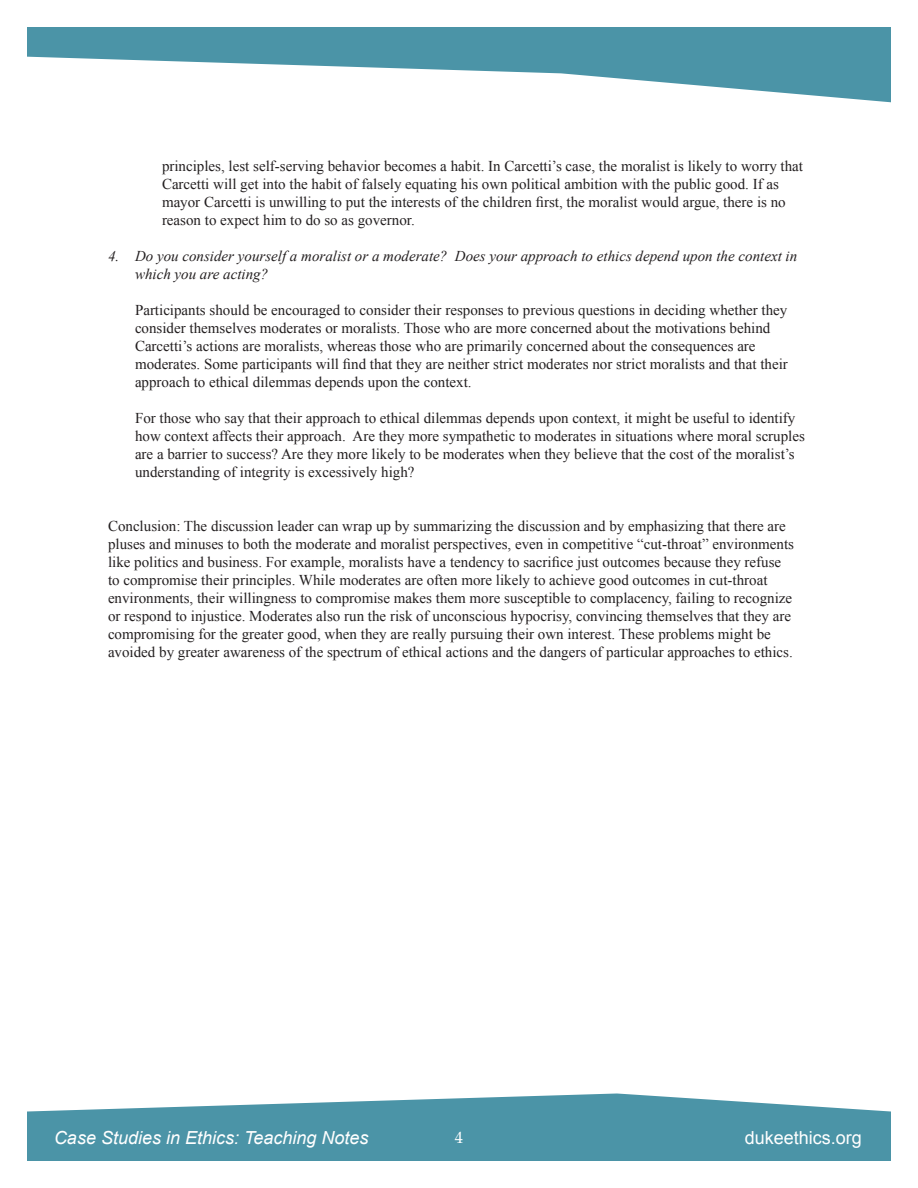
<style>
.page{position:relative;width:918px;height:1188px;background:#fff}
.page>*{position:absolute;margin:0;border:0;box-sizing:border-box;transform-origin:0 0}
.t1{font:italic 18px "Arial";color:#fff}
.t2{font:18px "Arial";color:#fff}
.t3{font:16.5px "Palatino Linotype";color:#fff}
.t4{font:15px/18px "Times New Roman";color:#231f20}
.t5{font:italic 15px/18px "Times New Roman";color:#231f20}
</style>
<div class="page">
<svg style="left:27px;top:27px;width:864px;height:75px;fill:#4b94a7"></svg>
<svg style="left:27px;top:1093px;width:864px;height:68px;background:#64a2b3"></svg>
<p class="t4" style="left:162px;top:157px;width:643px">principles, lest self-serving behavior becomes a habit. In Carcetti’s case, the moralist is likely to worry that Carcetti will get into the habit of falsely equating his own political ambition with the public good. If as mayor Carcetti is unwilling to put the interests of the children first, the moralist would argue, there is no reason to expect him to do so as governor.</p>
<p class="t5" style="left:135px;top:247px;width:664px;text-indent:-27px">4. Do you consider yourself a moralist or a moderate? Does your approach to ethics depend upon the context in which you are acting?</p>
<p class="t4" style="left:135px;top:301px;width:654px">Participants should be encouraged to consider their responses to previous questions in deciding whether they consider themselves moderates or moralists. Those who are more concerned about the motivations behind Carcetti’s actions are moralists, whereas those who are primarily concerned about the consequences are moderates. Some participants will find that they are neither strict moderates nor strict moralists and that their approach to ethical dilemmas depends upon the context.</p>
<p class="t4" style="left:135px;top:409px;width:671px">For those who say that their approach to ethical dilemmas depends upon context, it might be useful to identify how context affects their approach. Are they more sympathetic to moderates in situations where moral scruples are a barrier to success? Are they more likely to be moderates when they believe that the cost of the moralist’s understanding of integrity is excessively high?</p>
<p class="t4" style="left:108px;top:517px;width:688px">Conclusion: The discussion leader can wrap up by summarizing the discussion and by emphasizing that there are pluses and minuses to both the moderate and moralist perspectives, even in competitive “cut-throat” environments like politics and business. For example, moralists have a tendency to sacrifice just outcomes because they refuse to compromise their principles. While moderates are often more likely to achieve good outcomes in cut-throat environments, their willingness to compromise makes them more susceptible to complacency, failing to recognize or respond to injustice. Moderates also run the risk of unconscious hypocrisy, convincing themselves that they are compromising for the greater good, when they are really pursuing their own interest. These problems might be avoided by greater awareness of the spectrum of ethical actions and the dangers of particular approaches to ethics.</p>
<p class="t1" style="left:54px;top:1126px;width:316px">Case Studies in Ethics: Teaching Notes</p>
<p class="t3" style="left:455px;top:1126px;width:10px">4</p>
<p class="t2" style="left:745px;top:1126px;width:119px">dukeethics.org</p>
</div>
